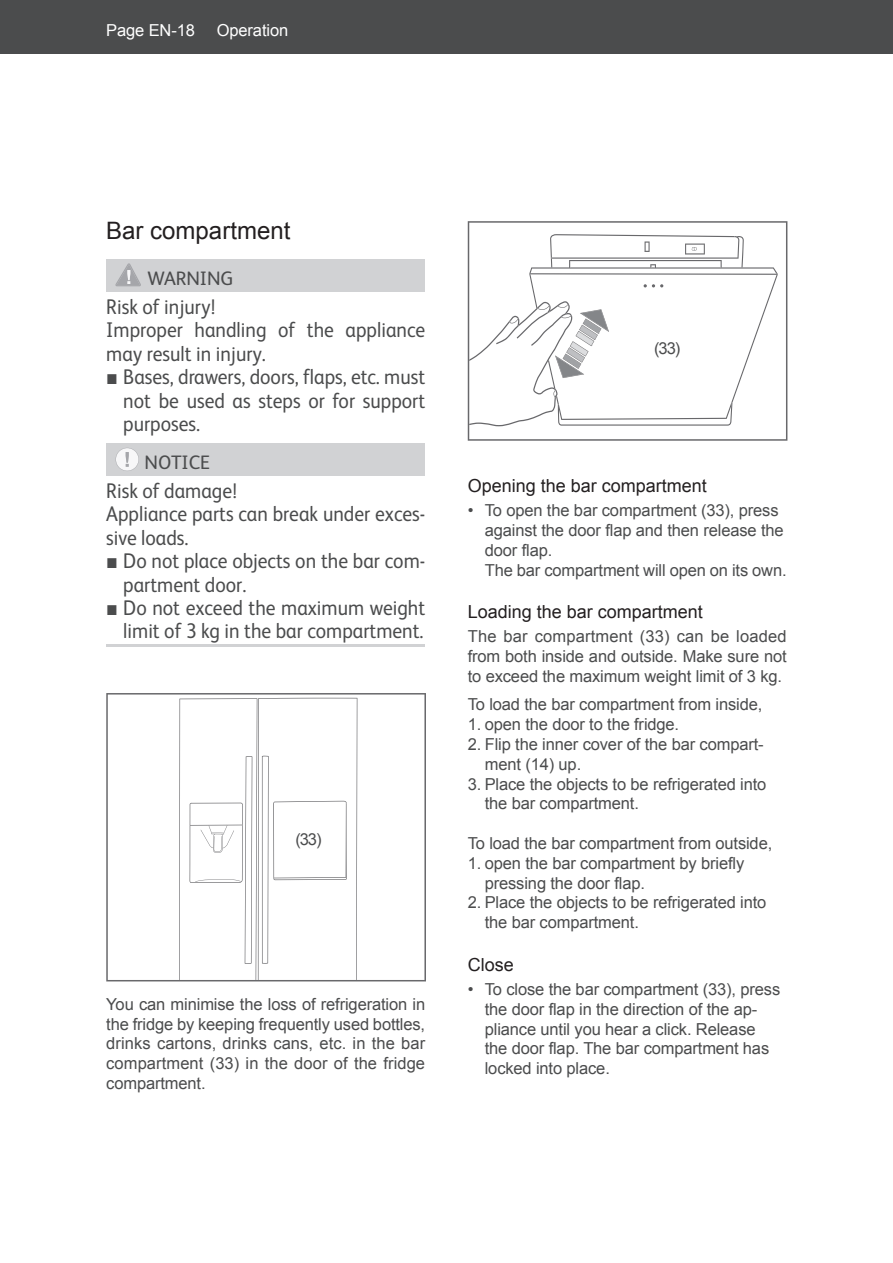
<style>
.page{position:relative;width:893px;height:1263px;background:#fff}
.page>*{position:absolute;margin:0;border:0;box-sizing:border-box;transform-origin:0 0}
.t1{font:24px "Arial";color:#231f20}
.t2{font:21.3px/23.4px "FS Albert";color:#4b4c4d;scale:.92 1}
.t3{font:19.5px "FS Albert";letter-spacing:-.005em;color:#4b4c4d}
.t4{font:18px "Arial";color:#231f20}
.t5{font:16.5px/19.8px "Arial";letter-spacing:-.01em;color:#4b4c4d}
.t6{font:16.5px "Arial";letter-spacing:-.01em;color:#fff}
.s1{font-family:"Arial"}
</style>
<div class="page">
<div style="left:0;top:0;width:893px;height:54px;background:#4b4c4d"></div>
<div style="left:106px;top:259px;width:319px;height:33px;background:#d1d2d4"></div>
<div style="left:106px;top:443px;width:319px;height:33px;background:#d1d2d4"></div>
<hr style="left:106px;top:644px;width:319px;height:3px;background:#d1d2d4">
<svg style="left:115px;top:263px;width:26px;height:23px"></svg>
<svg style="left:116px;top:448px;width:23px;height:23px"></svg>
<svg style="left:106px;top:693px;width:320px;height:288px"></svg>
<svg style="left:468px;top:221px;width:319px;height:220px"></svg>
<p class="t6" style="left:106px;top:22px;width:90px">Page EN-18</p>
<p class="t6" style="left:217px;top:22px;width:73px">Operation</p>
<h1 class="t1" style="left:106px;top:217px;width:186px">Bar compartment</h1>
<p class="t3" style="left:148px;top:271px;width:87px">WARNING</p>
<p class="t2" style="left:106px;top:297px;width:348px">Risk of injury!<br>Improper handling of the appliance may result in injury.</p>
<p class="t2" style="left:123px;top:367px;width:330px;text-align:justify;text-indent:-17px"><span class="s1">■</span> Bases, drawers, doors, flaps, etc. must not be used as steps or for support purposes.</p>
<p class="t3" style="left:145px;top:455px;width:67px">NOTICE</p>
<p class="t2" style="left:106px;top:481px;width:348px">Risk of damage!<br>Appliance parts can break under exces&shy;sive loads.</p>
<p class="t2" style="left:123px;top:551px;width:330px;text-indent:-17px"><span class="s1">■</span> Do not place objects on the bar com&shy;partment door.</p>
<p class="t2" style="left:106px;top:598px;width:348px;text-align:right"><span class="s1">■</span> Do not exceed the maximum weight limit of 3 kg in the bar compartment.</p>
<p class="t5" style="left:295px;top:829px;width:28px">(33)</p>
<p class="t5" style="left:106px;top:994px;width:320px;text-align:justify">You can minimise the loss of refrigeration in the fridge by keeping frequently used bottles, drinks cartons, drinks cans, etc. in the bar compartment (33) in the door of the fridge compartment.</p>
<p class="t5" style="left:654px;top:338px;width:28px">(33)</p>
<p class="t4" style="left:468px;top:476px;width:241px">Opening the bar compartment</p>
<p class="t5" style="left:485px;top:500px;width:303px;text-indent:-17px">• To open the bar compartment (33), press against the door flap and then release the door flap.<br>The bar compartment will open on its own.</p>
<p class="t4" style="left:468px;top:602px;width:237px">Loading the bar compartment</p>
<p class="t5" style="left:468px;top:627px;width:320px;text-align:justify">The bar compartment (33) can be loaded from both inside and outside. Make sure not to exceed the maximum weight limit of 3 kg.</p>
<p class="t5" style="left:468px;top:695px;width:296px">To load the bar compartment from inside,</p>
<p class="t5" style="left:468px;top:715px;width:213px">1. open the door to the fridge.</p>
<p class="t5" style="left:485px;top:734px;width:280px;text-indent:-17px">2. Flip the inner cover of the bar compart&shy;ment (14) up.</p>
<p class="t5" style="left:485px;top:774px;width:283px;text-indent:-17px">3. Place the objects to be refrigerated into the bar compartment.</p>
<p class="t5" style="left:468px;top:833px;width:306px">To load the bar compartment from outside,</p>
<p class="t5" style="left:485px;top:853px;width:261px;text-indent:-17px">1. open the bar compartment by briefly pressing the door flap.</p>
<p class="t5" style="left:485px;top:893px;width:283px;text-indent:-17px">2. Place the objects to be refrigerated into the bar compartment.</p>
<p class="t4" style="left:468px;top:955px;width:48px">Close</p>
<p class="t5" style="left:485px;top:979px;width:297px;text-indent:-17px">• To close the bar compartment (33), press the door flap in the direction of the ap&shy;pliance until you hear a click. Release the door flap. The bar compartment has locked into place.</p>
</div>
